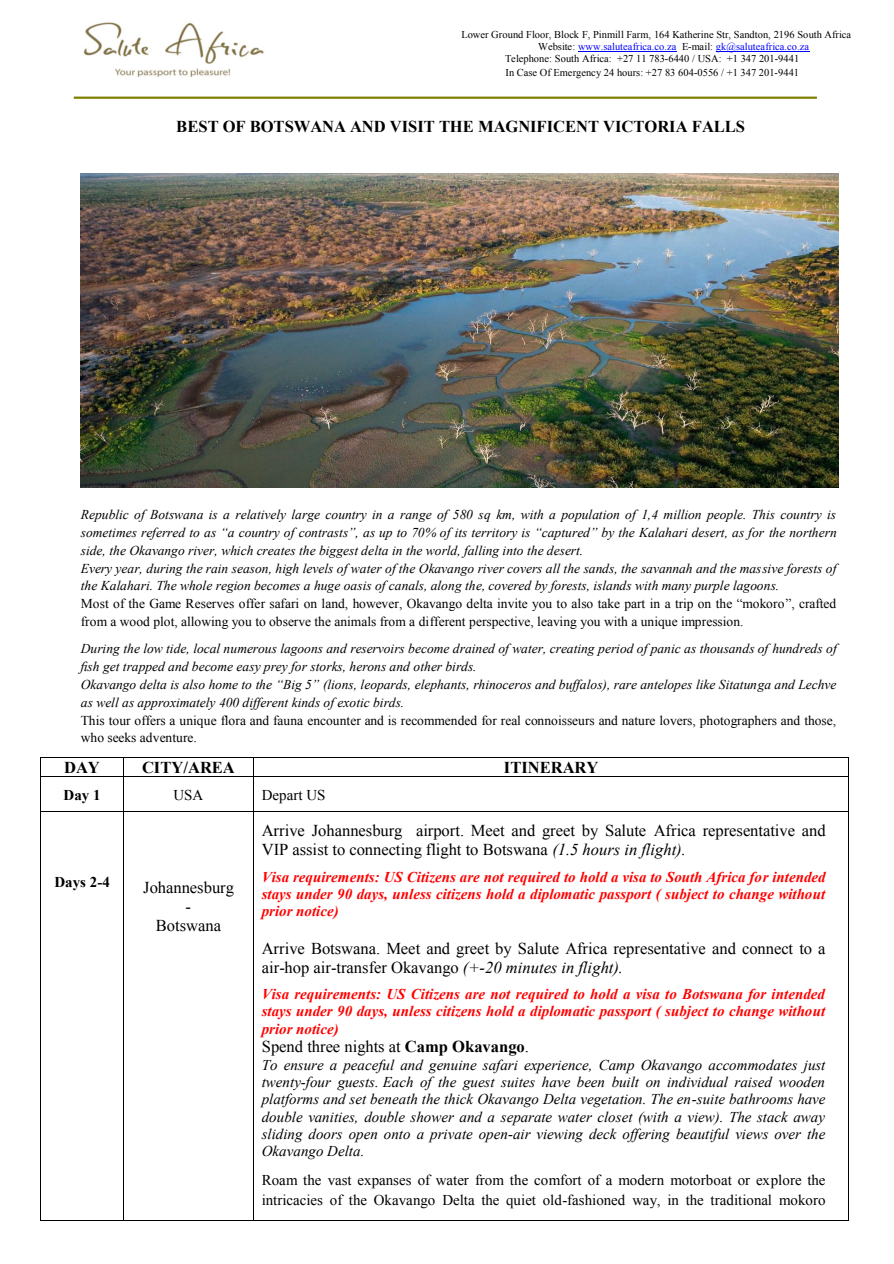
<style>
.page{position:relative;width:894px;height:1264px;background:#fff}
.page>*{position:absolute;margin:0;border:0;box-sizing:border-box;transform-origin:0 0}
.t1{font:16.5px/19px "Times New Roman";color:#000}
.t2{font:700 16.5px "Times New Roman";color:#000}
.t3{font:italic 15px/17.2px "Times New Roman";color:#000;text-align:justify}
.t4{font:italic 700 15px/17.2px "Times New Roman";color:#f00;text-align:justify}
.t5{font:15px/20.4px "Times New Roman";color:#000}
.t6{font:700 15px "Times New Roman";color:#000}
.t7{font:italic 13.5px/17.9px "Times New Roman";color:#000}
.t8{font:13.5px/17.9px "Times New Roman";color:#000}
.t9{font:10.5px "Times New Roman";color:#000}
.t10{font:10.5px "Times New Roman";color:#00f}
.s1{color:#000}
.s2{font-style:italic}
.s3{font-weight:700}
</style>
<div class="page">
<hr style="left:578px;top:51px;width:98px;height:1px;background:#00f">
<hr style="left:715px;top:51px;width:94px;height:1px;background:#00f">
<hr style="left:74px;top:97px;width:742px;height:2px;background:#808000">
<img style="left:83px;top:22px;width:181px;height:56px">
<img style="left:81px;top:173px;width:757px;height:314px">
<hr style="left:41px;top:756px;width:82px;height:1px;background:#000">
<hr style="left:124px;top:756px;width:129px;height:1px;background:#000">
<hr style="left:254px;top:756px;width:594px;height:1px;background:#000">
<svg style="left:40px;top:757px;width:1px;height:20px"></svg>
<hr style="left:41px;top:776px;width:82px;height:1px;background:#000">
<svg style="left:123px;top:757px;width:1px;height:20px"></svg>
<hr style="left:124px;top:776px;width:129px;height:1px;background:#000">
<svg style="left:253px;top:757px;width:1px;height:20px"></svg>
<hr style="left:254px;top:776px;width:594px;height:1px;background:#000">
<svg style="left:848px;top:757px;width:1px;height:20px"></svg>
<hr style="left:40px;top:777px;width:1px;height:34px;background:#000">
<hr style="left:123px;top:777px;width:1px;height:34px;background:#000">
<hr style="left:253px;top:777px;width:1px;height:34px;background:#000">
<hr style="left:848px;top:777px;width:1px;height:34px;background:#000">
<hr style="left:41px;top:811px;width:82px;height:1px;background:#000">
<hr style="left:124px;top:811px;width:129px;height:1px;background:#000">
<hr style="left:254px;top:811px;width:594px;height:1px;background:#000">
<hr style="left:40px;top:812px;width:1px;height:407px;background:#000">
<hr style="left:41px;top:1219px;width:82px;height:1px;background:#000">
<hr style="left:123px;top:812px;width:1px;height:407px;background:#000">
<hr style="left:124px;top:1219px;width:129px;height:1px;background:#000">
<hr style="left:253px;top:812px;width:1px;height:407px;background:#000">
<hr style="left:254px;top:1219px;width:594px;height:1px;background:#000">
<hr style="left:848px;top:812px;width:1px;height:407px;background:#000">
<p class="t9" style="left:461px;top:30px;width:391px">Lower Ground Floor, Block F, Pinmill Farm, 164 Katherine Str, Sandton, 2196 South Africa</p>
<p class="t10" style="left:538px;top:42px;width:272px"><span class="s1">Website:</span> www.saluteafrica.co.za <span class="s1">E-mail:</span> gk@saluteafrica.co.za</p>
<p class="t9" style="left:505px;top:54px;width:295px">Telephone: South Africa: +27 11 783-6440 / USA: +1 347 201-9441</p>
<p class="t9" style="left:505px;top:69px;width:295px">In Case Of Emergency 24 hours: +27 83 604-0556 / +1 347 201-9441</p>
<p class="t2" style="left:176px;top:120px;width:570px">BEST OF BOTSWANA AND VISIT THE MAGNIFICENT VICTORIA FALLS</p>
<p class="t7" style="left:81px;top:507px;width:757px">Republic of Botswana is a relatively large country in a range of 580 sq km, with a population of 1,4 million people. This country is sometimes referred to as “a country of contrasts”, as up to 70% of its territory is “captured” by the Kalahari desert, as for the northern side, the Okavango river, which creates the biggest delta in the world, falling into the desert.<br>Every year, during the rain season, high levels of water of the Okavango river covers all the sands, the savannah and the massive forests of the Kalahari. The whole region becomes a huge oasis of canals, along the, covered by forests, islands with many purple lagoons.</p>
<p class="t8" style="left:81px;top:596px;width:756px">Most of the Game Reserves offer safari on land, however, Okavango delta invite you to also take part in a trip on the “mokoro”, crafted from a wood plot, allowing you to observe the animals from a different perspective, leaving you with a unique impression.</p>
<p class="t7" style="left:81px;top:641px;width:757px">During the low tide, local numerous lagoons and reservoirs become drained of water, creating period of panic as thousands of hundreds of fish get trapped and become easy prey for storks, herons and other birds.<br>Okavango delta is also home to the “Big 5” (lions, leopards, elephants, rhinoceros and buffalos), rare antelopes like Sitatunga and Lechve as well as approximately 400 different kinds of exotic birds.</p>
<p class="t8" style="left:81px;top:712px;width:756px">This tour offers a unique flora and fauna encounter and is recommended for real connoisseurs and nature lovers, photographers and those, who seeks adventure.</p>
<p class="t2" style="left:64px;top:761px;width:37px">DAY</p>
<p class="t2" style="left:142px;top:761px;width:94px">CITY/AREA</p>
<p class="t2" style="left:504px;top:761px;width:96px">ITINERARY</p>
<p class="t6" style="left:64px;top:789px;width:39px">Day 1</p>
<p class="t5" style="left:173px;top:786px;width:32px">USA</p>
<p class="t5" style="left:262px;top:786px;width:65px">Depart US</p>
<p class="t6" style="left:54px;top:876px;width:57px">Days 2-4</p>
<p class="t1" style="left:143px;top:879px;width:92px;text-align:center">Johannesburg -<br>Botswana</p>
<p class="t1" style="left:262px;top:822px;width:565px">Arrive Johannesburg airport. Meet and greet by Salute Africa representative and<br>VIP assist to connecting flight to Botswana <span class="s2">(1.5 hours in flight).</span></p>
<p class="t4" style="left:262px;top:869px;width:565px">Visa requirements: US Citizens are not required to hold a visa to South Africa for intended stays under 90 days, unless citizens hold a diplomatic passport ( subject to change without prior notice)</p>
<p class="t1" style="left:262px;top:940px;width:565px">Arrive Botswana. Meet and greet by Salute Africa representative and connect to a air-hop air-transfer Okavango <span class="s2">(+-20 minutes in flight).</span></p>
<p class="t4" style="left:262px;top:987px;width:564px">Visa requirements: US Citizens are not required to hold a visa to Botswana for intended stays under 90 days, unless citizens hold a diplomatic passport ( subject to change without prior notice)</p>
<p class="t1" style="left:262px;top:1038px;width:268px">Spend three nights at <span class="s3">Camp Okavango</span>.</p>
<p class="t3" style="left:262px;top:1057px;width:565px">To ensure a peaceful and genuine safari experience, Camp Okavango accommodates just twenty-four guests. Each of the guest suites have been built on individual raised wooden platforms and set beneath the thick Okavango Delta vegetation. The en-suite bathrooms have double vanities, double shower and a separate water closet (with a view). The stack away sliding doors open onto a private open-air viewing deck offering beautiful views over the Okavango Delta.</p>
<p class="t5" style="left:262px;top:1171px;width:565px">Roam the vast expanses of water from the comfort of a modern motorboat or explore the intricacies of the Okavango Delta the quiet old-fashioned way, in the traditional mokoro</p>
</div>
